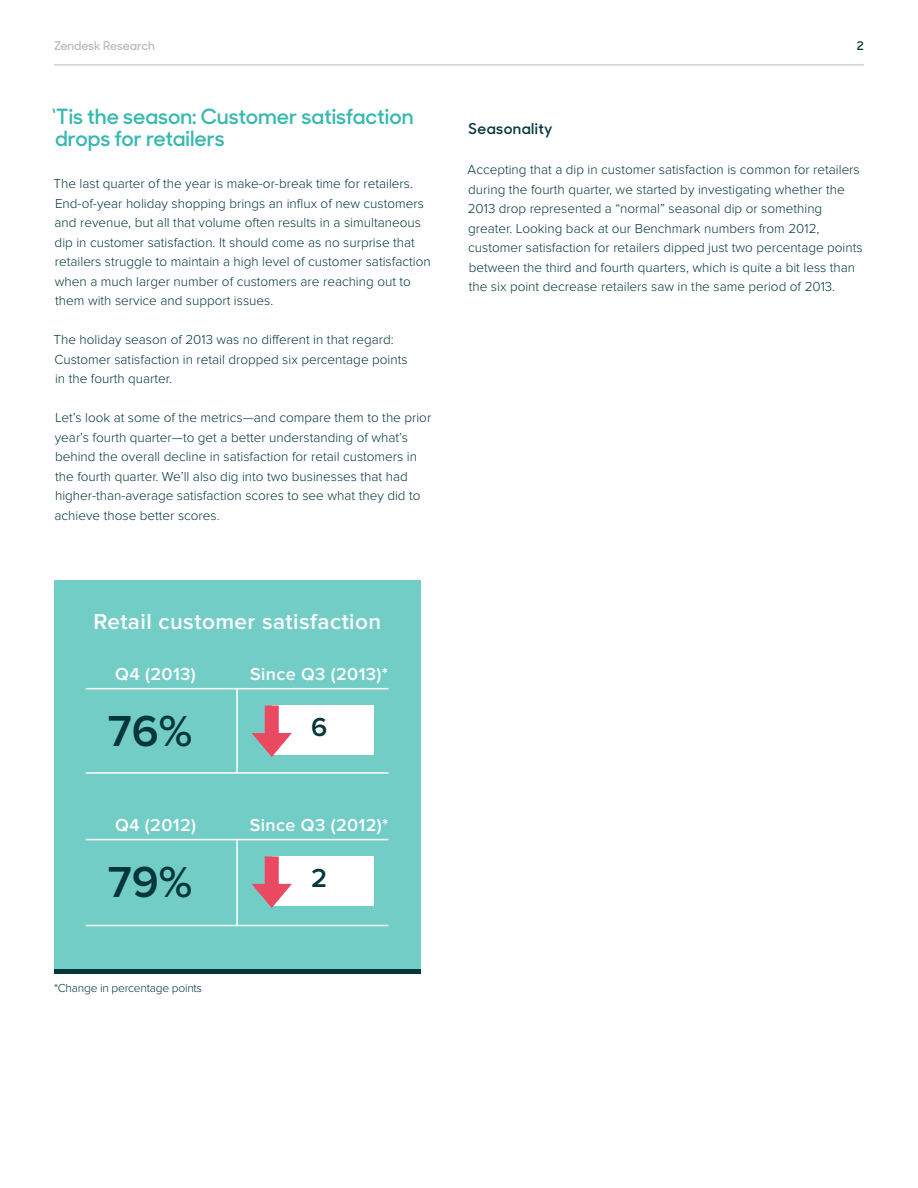
<style>
.page{position:relative;width:918px;height:1188px;background:#fff}
.page>*{position:absolute;margin:0;border:0;box-sizing:border-box;transform-origin:0 0}
.t1{font:600 45px "Proxima Nova";color:#03363d}
.t2{font:600 27px "Proxima Nova";color:#03363d}
.t3{font:600 22.5px "Proxima Nova";letter-spacing:.02em;color:#fff}
.t4{font:600 21px/22.5px "Sharp Sans No 1";color:#37b8af}
.t5{font:600 18px "Proxima Nova";letter-spacing:.02em;color:#fff}
.t6{font:600 15px "Sharp Sans No 1";letter-spacing:.025em;color:#03363d}
.t7{font:300 13.5px/19.5px "Proxima Nova";color:#03363d}
.t8{font:300 12px "Proxima Nova";letter-spacing:-.02em;color:#03363d}
.t9{font:600 12px "Sharp Sans No 1";color:#bcbdc0}
.t10{font:600 12px "Sharp Sans No 1";color:#03363d}
</style>
<div class="page">
<hr style="left:54px;top:64px;width:810px;height:1px;background:#bcbdc0">
<div style="left:54px;top:580px;width:366px;height:393px;background:#73cdc7"></div>
<hr style="left:86px;top:688px;width:302px;height:1px;background:#fff">
<hr style="left:86px;top:772px;width:302px;height:2px;background:#fff">
<hr style="left:86px;top:839px;width:302px;height:1px;background:#fff">
<hr style="left:86px;top:925px;width:302px;height:1px;background:#fff">
<hr style="left:54px;top:969px;width:366px;height:4px;background:#03363d">
<div style="left:272px;top:705px;width:102px;height:49px;background:#fff"></div>
<svg style="left:252px;top:706px;width:40px;height:51px"></svg>
<div style="left:272px;top:856px;width:102px;height:49px;background:#fff"></div>
<svg style="left:252px;top:856px;width:40px;height:52px"></svg>
<hr style="left:236px;top:689px;width:2px;height:84px;background:#fff">
<hr style="left:236px;top:840px;width:2px;height:86px;background:#fff">
<p class="t9" style="left:54px;top:36px;width:102px">Zendesk Research</p>
<p class="t4" style="left:52px;top:104px;width:363px">‘Tis the season: Customer satisfaction drops for retailers</p>
<p class="t7" style="left:54px;top:174px;width:379px">The last quarter of the year is make-or-break time for retailers.<br>End-of-year holiday shopping brings an influx of new customers and revenue, but all that volume often results in a simultaneous dip in customer satisfaction. It should come as no surprise that retailers struggle to maintain a high level of customer satisfaction when a much larger number of customers are reaching out to them with service and support issues.</p>
<p class="t7" style="left:54px;top:330px;width:356px">The holiday season of 2013 was no different in that regard:<br>Customer satisfaction in retail dropped six percentage points in the fourth quarter.</p>
<p class="t7" style="left:55px;top:408px;width:378px">Let’s look at some of the metrics—and compare them to the prior year’s fourth quarter—to get a better understanding of what’s behind the overall decline in satisfaction for retail customers in the fourth quarter. We’ll also dig into two businesses that had higher-than-average satisfaction scores to see what they did to achieve those better scores.</p>
<p class="t10" style="left:857px;top:36px;width:9px">2</p>
<p class="t6" style="left:469px;top:117px;width:86px">Seasonality</p>
<p class="t7" style="left:468px;top:160px;width:397px">Accepting that a dip in customer satisfaction is common for retailers during the fourth quarter, we started by investigating whether the 2013 drop represented a “normal” seasonal dip or something greater. Looking back at our Benchmark numbers from 2012, customer satisfaction for retailers dipped just two percentage points between the third and fourth quarters, which is quite a bit less than the six point decrease retailers saw in the same period of 2013.</p>
<p class="t3" style="left:93px;top:609px;width:289px">Retail customer satisfaction</p>
<p class="t5" style="left:115px;top:664px;width:82px">Q4 (2013)</p>
<p class="t5" style="left:250px;top:664px;width:140px">Since Q3 (2013)*</p>
<p class="t1" style="left:108px;top:705px;width:86px">76%</p>
<p class="t2" style="left:311px;top:711px;width:18px">6</p>
<p class="t5" style="left:115px;top:815px;width:82px">Q4 (2012)</p>
<p class="t5" style="left:250px;top:815px;width:140px">Since Q3 (2012)*</p>
<p class="t1" style="left:108px;top:856px;width:86px">79%</p>
<p class="t2" style="left:311px;top:862px;width:18px">2</p>
<p class="t8" style="left:54px;top:981px;width:150px">*Change in percentage points</p>
</div>
